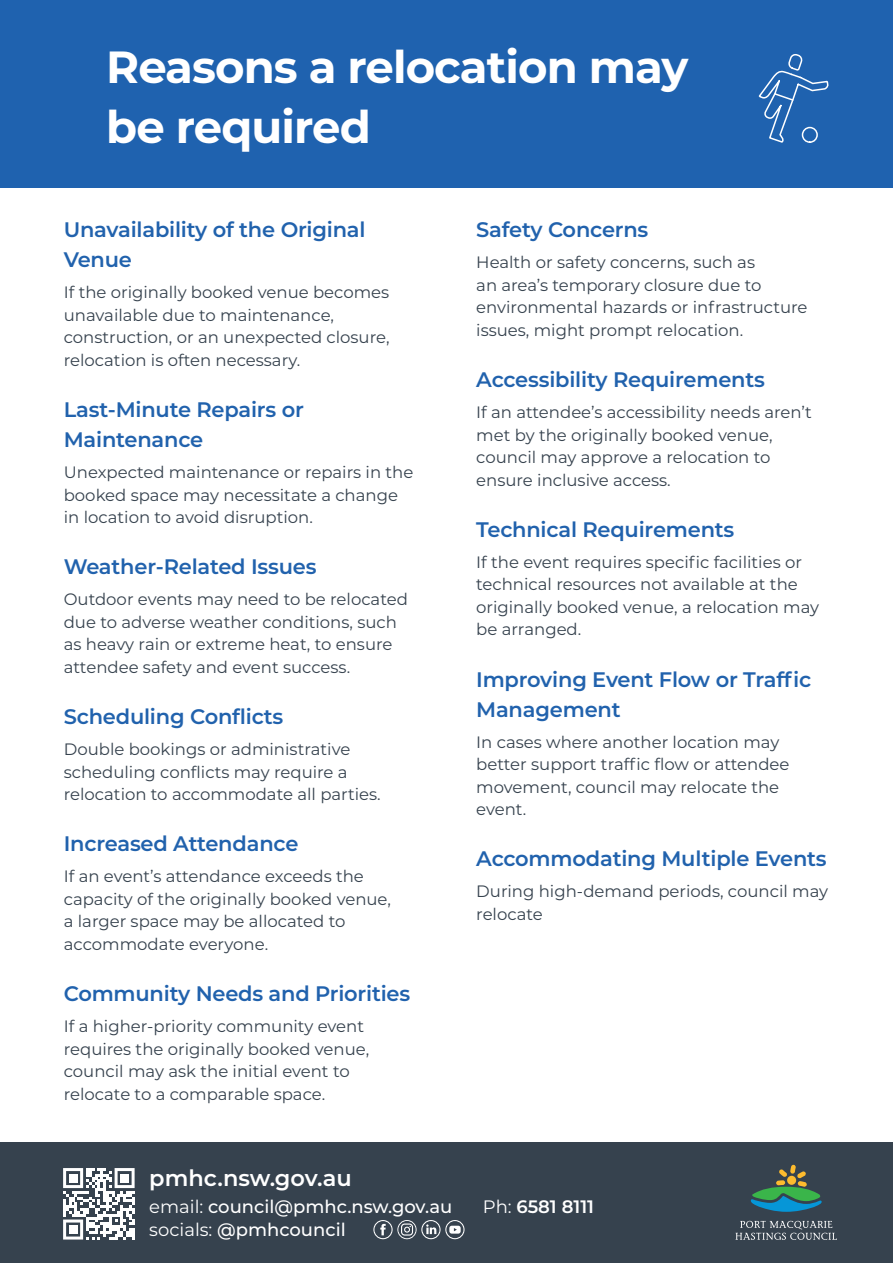
<style>
.page{position:relative;width:893px;height:1263px;background:#fff}
.page>*{position:absolute;margin:0;border:0;box-sizing:border-box;transform-origin:0 0}
.t1{font:700 45px/60px "Montserrat";letter-spacing:-.02em;color:#fff}
.t2{font:600 22.5px "Montserrat";color:#fff}
.t3{font:600 21px/30px "Montserrat";letter-spacing:-.01em;color:#2162ad}
.t4{font:500 18px "Montserrat";color:#fff}
.t5{font:600 18px "Montserrat";color:#fff}
.t6{font:16.5px/22.5px "Montserrat";color:#36424e}
.s1{font-weight:400}
</style>
<div class="page">
<div style="left:0;top:1142px;width:893px;height:121px;background:#36424e"></div>
<svg style="left:751px;top:1165px;width:71px;height:47px"></svg>
<svg style="left:735px;top:1221px;width:102px;height:19px"></svg>
<svg style="left:373px;top:1220px;width:91px;height:19px"></svg>
<svg style="left:63px;top:1168px;width:72px;height:71px"></svg>
<div style="left:69px;top:1174px;width:8px;height:8px;background:#fff"></div>
<div style="left:120px;top:1174px;width:9px;height:8px;background:#fff"></div>
<div style="left:69px;top:1225px;width:8px;height:9px;background:#fff"></div>
<div style="left:0;top:0;width:893px;height:187px;background:#1f62af"></div>
<svg style="left:758px;top:54px;width:71px;height:89px"></svg>
<p class="t1" style="left:106px;top:35px;width:584px">Reasons a relocation may be required</p>
<h2 class="t3" style="left:64px;top:214px;width:303px">Unavailability of the Original<br>Venue</h2>
<p class="t6" style="left:64px;top:280px;width:327px">If the originally booked venue becomes unavailable due to maintenance, construction, or an unexpected closure, relocation is often necessary.</p>
<h2 class="t3" style="left:64px;top:394px;width:242px">Last-Minute Repairs or<br>Maintenance</h2>
<p class="t6" style="left:64px;top:460px;width:351px">Unexpected maintenance or repairs in the booked space may necessitate a change in location to avoid disruption.</p>
<h2 class="t3" style="left:64px;top:551px;width:254px">Weather-Related Issues</h2>
<p class="t6" style="left:64px;top:588px;width:346px">Outdoor events may need to be relocated due to adverse weather conditions, such as heavy rain or extreme heat, to ensure attendee safety and event success.</p>
<h2 class="t3" style="left:64px;top:701px;width:221px">Scheduling Conflicts</h2>
<p class="t6" style="left:64px;top:737px;width:318px">Double bookings or administrative scheduling conflicts may require a relocation to accommodate all parties.</p>
<h2 class="t3" style="left:64px;top:828px;width:236px">Increased Attendance</h2>
<p class="t6" style="left:64px;top:865px;width:329px">If an event’s attendance exceeds the capacity of the originally booked venue, a larger space may be allocated to accommodate everyone.</p>
<h2 class="t3" style="left:64px;top:978px;width:348px">Community Needs and Priorities</h2>
<p class="t6" style="left:64px;top:1014px;width:307px">If a higher-priority community event requires the originally booked venue, council may ask the initial event to relocate to a comparable space.</p>
<h2 class="t3" style="left:476px;top:214px;width:174px">Safety Concerns</h2>
<p class="t6" style="left:476px;top:250px;width:333px">Health or safety concerns, such as<br>an area’s temporary closure due to environmental hazards or infrastructure issues, might prompt relocation.</p>
<h2 class="t3" style="left:476px;top:364px;width:290px">Accessibility Requirements</h2>
<p class="t6" style="left:476px;top:400px;width:337px">If an attendee’s accessibility needs aren’t met by the originally booked venue, council may approve a relocation to ensure inclusive access.</p>
<h2 class="t3" style="left:476px;top:513px;width:260px">Technical Requirements</h2>
<p class="t6" style="left:476px;top:550px;width:344px">If the event requires specific facilities or technical resources not available at the originally booked venue, a relocation may be arranged.</p>
<h2 class="t3" style="left:476px;top:663px;width:337px">Improving Event Flow or Traffic<br>Management</h2>
<p class="t6" style="left:476px;top:730px;width:315px">In cases where another location may better support traffic flow or attendee movement, council may relocate the event.</p>
<h2 class="t3" style="left:476px;top:843px;width:352px">Accommodating Multiple Events</h2>
<p class="t6" style="left:476px;top:880px;width:353px">During high-demand periods, council may relocate</p>
<h2 class="t2" style="left:149px;top:1162px;width:204px">pmhc.nsw.gov.au</h2>
<p class="t4" style="left:149px;top:1194px;width:304px"><span class="s1">email:</span> council@pmhc.nsw.gov.au</p>
<p class="t5" style="left:483px;top:1194px;width:113px"><span class="s1">Ph:</span> 6581 8111</p>
<p class="t4" style="left:149px;top:1216px;width:198px"><span class="s1">socials:</span> @pmhcouncil</p>
</div>
